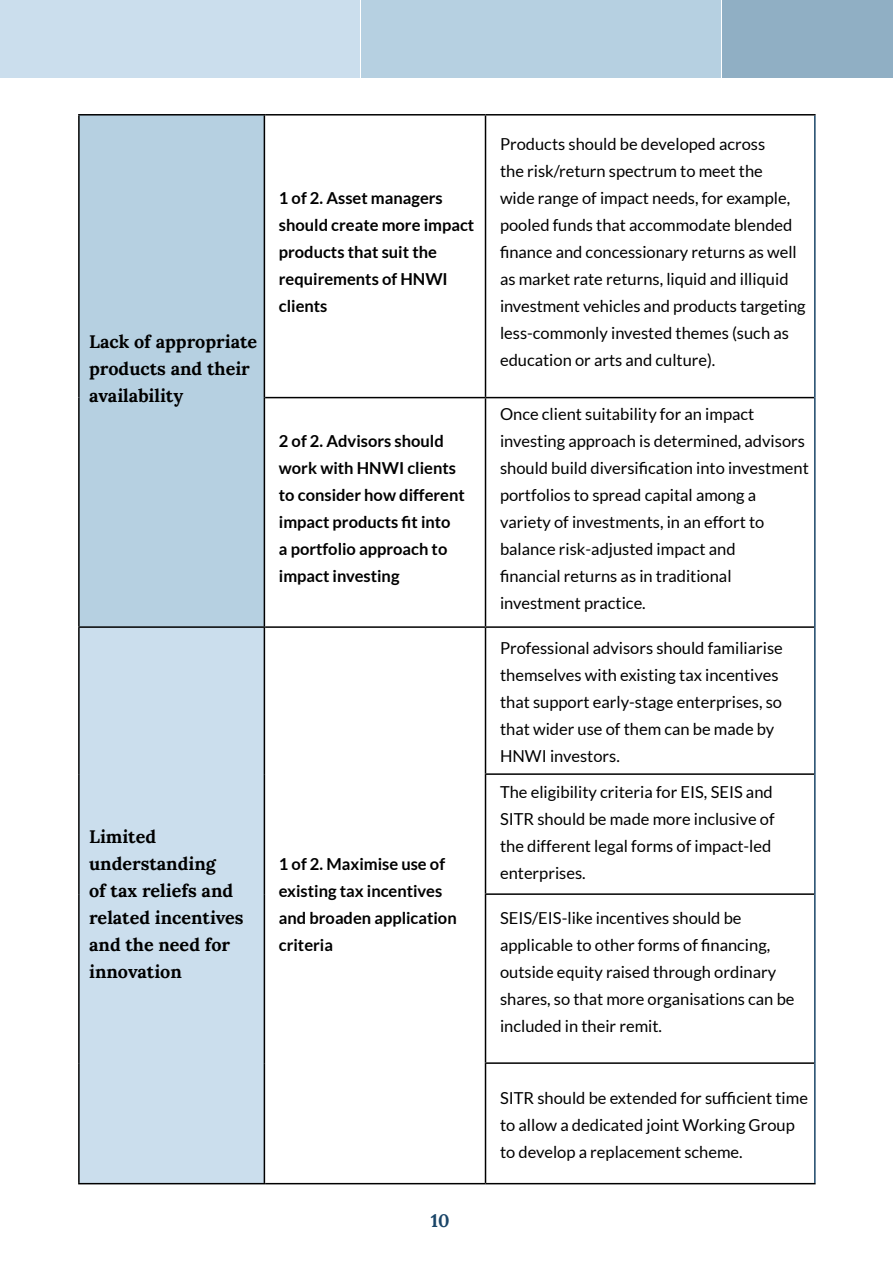
<style>
.page{position:relative;width:893px;height:1263px;background:#fff}
.page>*{position:absolute;margin:0;border:0;box-sizing:border-box;transform-origin:0 0}
.t1{font:700 18px/27px "Lora";color:#000}
.t2{font:700 18px "Lora";color:#1a4568}
.t3{font:16.5px/27px "Lato";color:#000}
.t4{font:700 16.5px/27px "Lato";color:#000}
</style>
<div class="page">
<div style="left:0;top:0;width:360px;height:78px;background:#cbdeed"></div>
<div style="left:362px;top:0;width:359px;height:78px;background:#b6d0e1"></div>
<div style="left:722px;top:0;width:171px;height:78px;background:#90afc4"></div>
<div style="left:79px;top:115px;width:185px;height:512px;background:#b6d0e1"></div>
<div style="left:79px;top:627px;width:185px;height:557px;background:#cbdeed"></div>
<hr style="left:814px;top:116px;width:2px;height:282px;background:#1a4568">
<hr style="left:814px;top:398px;width:2px;height:229px;background:#1a4568">
<hr style="left:814px;top:627px;width:2px;height:147px;background:#1a4568">
<hr style="left:814px;top:774px;width:2px;height:120px;background:#1a4568">
<hr style="left:814px;top:894px;width:2px;height:169px;background:#1a4568">
<hr style="left:814px;top:1063px;width:2px;height:120px;background:#1a4568">
<hr style="left:78px;top:114px;width:187px;height:2px;background:#000">
<hr style="left:265px;top:114px;width:220px;height:2px;background:#000">
<hr style="left:485px;top:114px;width:331px;height:2px;background:#000">
<hr style="left:485px;top:116px;width:1px;height:281px;background:#000">
<hr style="left:265px;top:397px;width:220px;height:1px;background:#000">
<hr style="left:485px;top:397px;width:329px;height:1px;background:#000">
<hr style="left:485px;top:398px;width:1px;height:228px;background:#000">
<hr style="left:78px;top:626px;width:187px;height:2px;background:#000">
<hr style="left:265px;top:626px;width:220px;height:2px;background:#000">
<hr style="left:485px;top:626px;width:329px;height:2px;background:#000">
<hr style="left:485px;top:628px;width:1px;height:145px;background:#000">
<hr style="left:485px;top:773px;width:329px;height:2px;background:#000">
<hr style="left:485px;top:775px;width:1px;height:118px;background:#000">
<hr style="left:485px;top:893px;width:329px;height:2px;background:#000">
<hr style="left:485px;top:895px;width:1px;height:167px;background:#000">
<hr style="left:485px;top:1062px;width:329px;height:2px;background:#000">
<hr style="left:485px;top:1064px;width:1px;height:119px;background:#000">
<hr style="left:485px;top:1183px;width:331px;height:1px;background:#000">
<hr style="left:78px;top:1183px;width:187px;height:1px;background:#000">
<hr style="left:265px;top:1183px;width:220px;height:1px;background:#000">
<hr style="left:78px;top:116px;width:2px;height:282px;background:#000">
<hr style="left:264px;top:116px;width:1px;height:282px;background:#000">
<hr style="left:78px;top:398px;width:2px;height:228px;background:#000">
<hr style="left:264px;top:398px;width:1px;height:228px;background:#000">
<hr style="left:78px;top:628px;width:2px;height:146px;background:#000">
<hr style="left:264px;top:628px;width:1px;height:146px;background:#000">
<hr style="left:78px;top:774px;width:2px;height:120px;background:#000">
<hr style="left:264px;top:774px;width:1px;height:120px;background:#000">
<hr style="left:78px;top:894px;width:2px;height:169px;background:#000">
<hr style="left:264px;top:894px;width:1px;height:169px;background:#000">
<hr style="left:78px;top:1063px;width:2px;height:120px;background:#000">
<hr style="left:264px;top:1063px;width:1px;height:120px;background:#000">
<p class="t1" style="left:89px;top:328px;width:170px">Lack of appropriate products and their availability</p>
<p class="t4" style="left:279px;top:184px;width:197px">1 of 2. Asset managers should create more impact products that suit the requirements of HNWI clients</p>
<p class="t4" style="left:279px;top:427px;width:187px">2 of 2. Advisors should work with HNWI clients to consider how different impact products fit into<br>a portfolio approach to impact investing</p>
<p class="t1" style="left:89px;top:823px;width:156px">Limited understanding<br>of tax reliefs and related incentives and the need for innovation</p>
<p class="t4" style="left:279px;top:850px;width:179px">1 of 2. Maximise use of existing tax incentives and broaden application criteria</p>
<p class="t2" style="left:431px;top:1209px;width:20px">10</p>
<p class="t3" style="left:500px;top:130px;width:307px">Products should be developed across<br>the risk/return spectrum to meet the<br>wide range of impact needs, for example, pooled funds that accommodate blended finance and concessionary returns as well as market rate returns, liquid and illiquid investment vehicles and products targeting less-commonly invested themes (such as education or arts and culture).</p>
<p class="t3" style="left:500px;top:400px;width:310px">Once client suitability for an impact investing approach is determined, advisors should build diversification into investment portfolios to spread capital among a variety of investments, in an effort to balance risk-adjusted impact and<br>financial returns as in traditional investment practice.</p>
<p class="t3" style="left:500px;top:634px;width:284px">Professional advisors should familiarise themselves with existing tax incentives that support early-stage enterprises, so that wider use of them can be made by HNWI investors.</p>
<p class="t3" style="left:500px;top:778px;width:276px">The eligibility criteria for EIS, SEIS and SITR should be made more inclusive of the different legal forms of impact-led enterprises.</p>
<p class="t3" style="left:500px;top:904px;width:296px">SEIS/EIS-like incentives should be applicable to other forms of financing, outside equity raised through ordinary shares, so that more organisations can be included in their remit.</p>
<p class="t3" style="left:500px;top:1084px;width:309px">SITR should be extended for sufficient time to allow a dedicated joint Working Group to develop a replacement scheme.</p>
</div>
